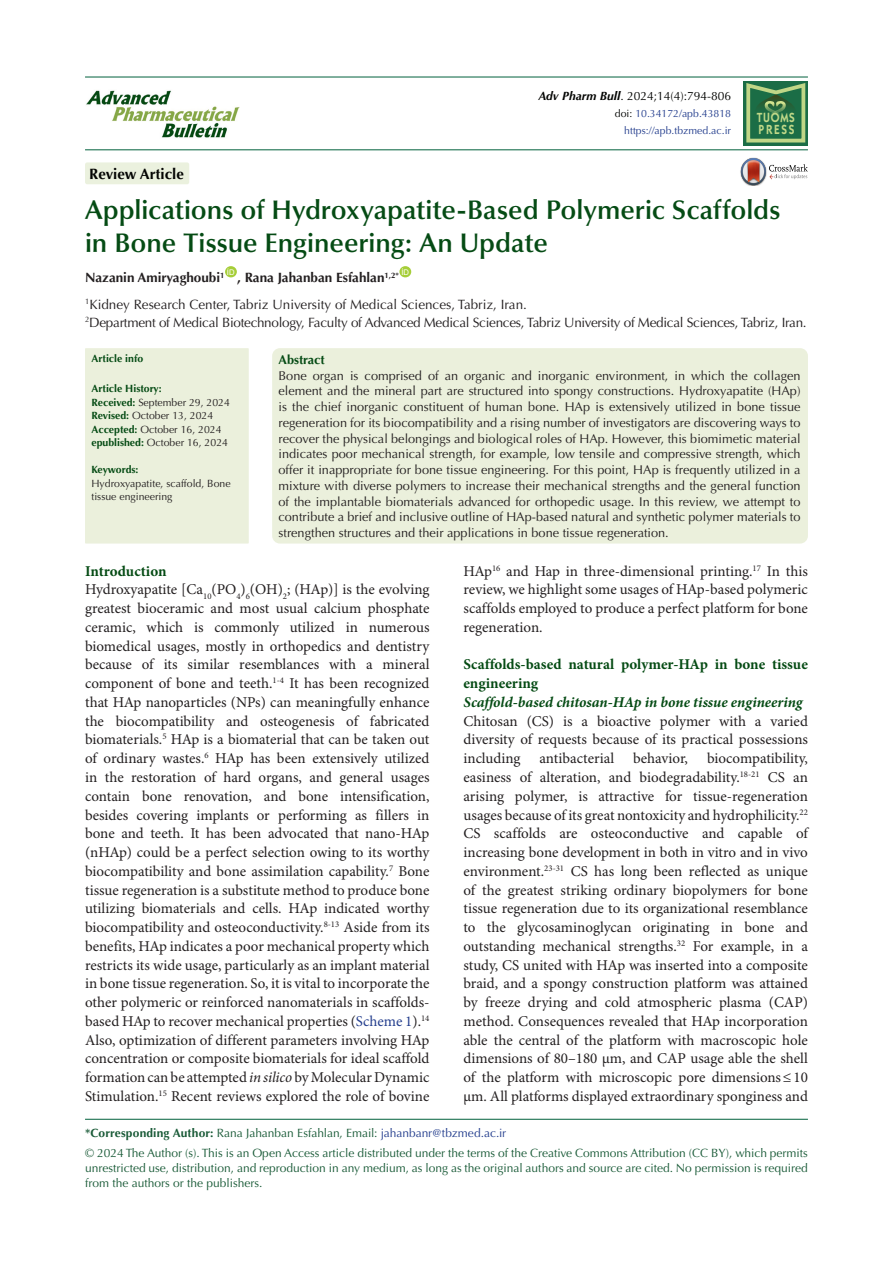
<style>
.page{position:relative;width:893px;height:1263px;background:#fff}
.page>*{position:absolute;margin:0;border:0;box-sizing:border-box;transform-origin:0 0}
.t1{font:600 27px/33px "Optima LT Std";letter-spacing:-.005em;color:#054b14}
.t2{font:15px/18.8px "Minion Pro";color:#231f20;text-align:justify}
.heading_1{font:700 15px/18.8px "Minion Pro";color:#054b14}
.heading_2{font:italic 700 15px "Minion Pro";letter-spacing:-.005em;color:#054b14}
.t3{font:700 15px "Optima LT Std";color:#040503}
.t4{font:13.5px "Optima LT Std";letter-spacing:-.02em;color:#231f20}
.t5{font:13.5px "Optima LT Std";color:#231f20}
.t6{font:700 13.5px "Optima LT Std";color:#231f20}
.t7{font:600 13.35px/11.7px "ITC Kabel Std";letter-spacing:.11em;color:#c1d888;scale:.85 1}
.t8{font:12.75px/15.8px "Optima LT Std";color:#231f20;text-align:justify}
.t9{font:700 12.75px "Optima LT Std";color:#054b14}
.corresponding{font:12px/15px "Optima LT Std";color:#195a37;text-align:justify}
.t10{font:12px "Optima LT Std";color:#040503}
.t11{font:10.5px/13.5px "Optima LT Std";color:#231f20}
.t12{font:10.5px "Optima LT Std";color:#253f8e}
.t13{font:700 10.5px "Optima LT Std";color:#054b14}
.t14{font:700 10.5px "Optima LT Std";letter-spacing:-.02em;color:#054b14}
.t15{font:7.8px "Arial";color:#fff}
.s1{font-weight:700;font-style:italic}
.s2{color:#040503}
.s3{font-weight:700;color:#054b14}
.s4{color:#253f8e}
.s5{font-style:italic}
.s6{font-weight:700}
</style>
<div class="page">
<hr style="left:85px;top:149px;width:723px;height:1px;background:#1e7252">
<hr style="left:85px;top:76px;width:723px;height:2px;background:#1e7252">
<div style="left:225px;top:266px;width:12px;height:11px;background:#a6ce39;border-radius:50%"></div>
<div style="left:399px;top:266px;width:12px;height:11px;background:#a6ce39;border-radius:50%"></div>
<div style="left:85px;top:162px;width:104px;height:22px;background:#ebf1de;border-radius:2px"></div>
<svg style="left:741px;top:158px;width:67px;height:27px"></svg>
<hr style="left:85px;top:1119px;width:723px;height:1px;background:#1e7252">
<img style="left:86px;top:90px;width:154px;height:48px">
<svg style="left:743px;top:81px;width:65px;height:64px"></svg>
<svg style="left:746px;top:83px;width:59px;height:59px;background:#468655"></svg>
<div style="left:85px;top:348px;width:164px;height:195px;background:#ebf0dc"></div>
<div style="left:272px;top:348px;width:536px;height:195px;background:#ebf0dc;border-radius:8px"></div>
<p class="t3" style="left:89px;top:165px;width:96px">Review Article</p>
<p class="t10" style="left:538px;top:89px;width:194px"><span class="s1">Adv Pharm Bull</span>. 2024;14(4):794-806</p>
<p class="t12" style="left:615px;top:108px;width:118px"><span class="s2">doi:</span> 10.34172/apb.43818</p>
<p class="t12" style="left:624px;top:125px;width:108px">https://apb.tbzmed.ac.ir</p>
<p class="t7" style="left:757px;top:112px;width:46px">TUOMS<br>PRESS</p>
<p class="t1" style="left:85px;top:193px;width:697px">Applications of Hydroxyapatite-Based Polymeric Scaffolds in Bone Tissue Engineering: An Update</p>
<p class="t6" style="left:85px;top:270px;width:141px">Nazanin Amiryaghoubi<sup>1</sup></p>
<p class="t15" style="left:401px;top:267px;width:9px">ID</p>
<p class="t5" style="left:85px;top:296px;width:443px"><sup>1</sup>Kidney Research Center, Tabriz University of Medical Sciences, Tabriz, Iran.</p>
<p class="t4" style="left:85px;top:314px;width:723px"><sup>2</sup>Department of Medical Biotechnology, Faculty of Advanced Medical Sciences, Tabriz University of Medical Sciences, Tabriz, Iran.</p>
<p class="t15" style="left:227px;top:267px;width:9px">ID</p>
<p class="t6" style="left:237px;top:270px;width:163px">, Rana Jahanban Esfahlan<sup>1,2*</sup></p>
<p class="t13" style="left:91px;top:353px;width:53px">Article info</p>
<p class="t13" style="left:91px;top:383px;width:72px">Article History:</p>
<p class="t11" style="left:91px;top:396px;width:140px"><span class="s3">Received:</span> September 29, 2024</p>
<p class="t11" style="left:91px;top:409px;width:123px"><span class="s3">Revised:</span> October 13, 2024</p>
<p class="t11" style="left:91px;top:423px;width:132px"><span class="s3">Accepted:</span> October 16, 2024</p>
<p class="t11" style="left:91px;top:436px;width:138px"><span class="s3">epublished:</span> October 16, 2024</p>
<p class="t14" style="left:91px;top:464px;width:49px">Keywords:</p>
<p class="t11" style="left:91px;top:477px;width:141px">Hydroxyapatite, scaffold, Bone tissue engineering</p>
<p class="t9" style="left:279px;top:352px;width:48px">Abstract</p>
<p class="t8" style="left:279px;top:368px;width:524px">Bone organ is comprised of an organic and inorganic environment, in which the collagen element and the mineral part are structured into spongy constructions. Hydroxyapatite (HAp) is the chief inorganic constituent of human bone. HAp is extensively utilized in bone tissue regeneration for its biocompatibility and a rising number of investigators are discovering ways to recover the physical belongings and biological roles of HAp. However, this biomimetic material indicates poor mechanical strength, for example, low tensile and compressive strength, which offer it inappropriate for bone tissue engineering. For this point, HAp is frequently utilized in a mixture with diverse polymers to increase their mechanical strengths and the general function of the implantable biomaterials advanced for orthopedic usage. In this review, we attempt to contribute a brief and inclusive outline of HAp-based natural and synthetic polymer materials to strengthen structures and their applications in bone tissue regeneration.</p>
<p class="t2" style="left:463px;top:562px;width:346px">HAp<sup>16</sup> and Hap in three-dimensional printing.<sup>17</sup> In this review, we highlight some usages of HAp-based polymeric scaffolds employed to produce a perfect platform for bone regeneration.</p>
<p class="heading_1" style="left:463px;top:655px;width:346px">Scaffolds-based natural polymer-HAp in bone tissue engineering</p>
<p class="heading_2" style="left:463px;top:691px;width:341px">Scaffold-based chitosan-HAp in bone tissue engineering</p>
<p class="t2" style="left:463px;top:712px;width:346px">Chitosan (CS) is a bioactive polymer with a varied diversity of requests because of its practical possessions including</p>
<p class="heading_1" style="left:85px;top:561px;width:83px">Introduction</p>
<p class="t2" style="left:85px;top:581px;width:346px">Hydroxyapatite [Ca<sub>10</sub>(PO<sub>4</sub>)<sub>6</sub>(OH)<sub>2</sub>; (HAp)] is the evolving greatest bioceramic and most usual calcium phosphate ceramic, which is commonly utilized in numerous biomedical usages, mostly in orthopedics and dentistry because of its similar resemblances with a mineral component of bone and teeth.<sup>1-4</sup> It has been recognized that HAp nanoparticles (NPs) can meaningfully enhance the biocompatibility and osteogenesis of fabricated biomaterials.<sup>5</sup> HAp is a biomaterial that can be taken out of ordinary wastes.<sup>6</sup> HAp has been extensively utilized in the restoration of hard organs, and general usages contain bone renovation, and bone intensification, besides covering implants or performing as fillers in bone and teeth. It has been advocated that nano-HAp (nHAp) could be a perfect selection owing to its worthy biocompatibility and bone assimilation capability.<sup>7</sup> Bone tissue regeneration is a substitute method to produce bone utilizing biomaterials and cells. HAp indicated worthy biocompatibility and osteoconductivity.<sup>8-13</sup> Aside from its benefits, HAp indicates a poor mechanical property which restricts its wide usage, particularly as an implant material in bone tissue regeneration. So, it is vital to incorporate the other polymeric or reinforced nanomaterials in scaffolds&shy;based HAp to recover mechanical properties (<span class="s4">Scheme 1</span>).<sup>14<br></sup>Also, optimization of different parameters involving HAp concentration or composite biomaterials for ideal scaffold formation can be attempted <span class="s5">in silico</span> by Molecular Dynamic Stimulation.<sup>15</sup> Recent reviews explored the role of bovine</p>
<p class="t2" style="left:463px;top:750px;width:346px;text-indent:244px">biocompatibility, easiness of alteration, and biodegradability.<sup>18-21</sup> CS an arising polymer, is attractive for tissue-regeneration usages because of its great nontoxicity and hydrophilicity.<sup>22<br></sup>CS scaffolds are osteoconductive and capable of increasing bone development in both in vitro and in vivo environment.<sup>23-31</sup> CS has long been reflected as unique of the greatest striking ordinary biopolymers for bone tissue regeneration due to its organizational resemblance to the glycosaminoglycan originating in bone and outstanding mechanical strengths.<sup>32</sup> For example, in a study, CS united with HAp was inserted into a composite braid, and a spongy construction platform was attained by freeze drying and cold atmospheric plasma (CAP) method. Consequences revealed that HAp incorporation able the central of the platform with macroscopic hole dimensions of 80–180 μm, and CAP usage able the shell of the platform with microscopic pore dimensions≤10 μm. All platforms displayed extraordinary sponginess and</p>
<p class="corresponding" style="left:85px;top:1126px;width:423px"><span class="s6">*Corresponding Author:</span> Rana Jahanban Esfahlan, Email: <span class="s4">jahanbanr@tbzmed.ac.ir</span></p>
<p class="corresponding" style="left:85px;top:1145px;width:724px">© 2024 The Author (s). This is an Open Access article distributed under the terms of the Creative Commons Attribution (CC BY), which permits unrestricted use, distribution, and reproduction in any medium, as long as the original authors and source are cited. No permission is required from the authors or the publishers.</p>
<p class="t2" style="left:539px;top:750px;width:76px">antibacterial</p>
<p class="t2" style="left:633px;top:750px;width:56px">behavior,</p>
</div>
